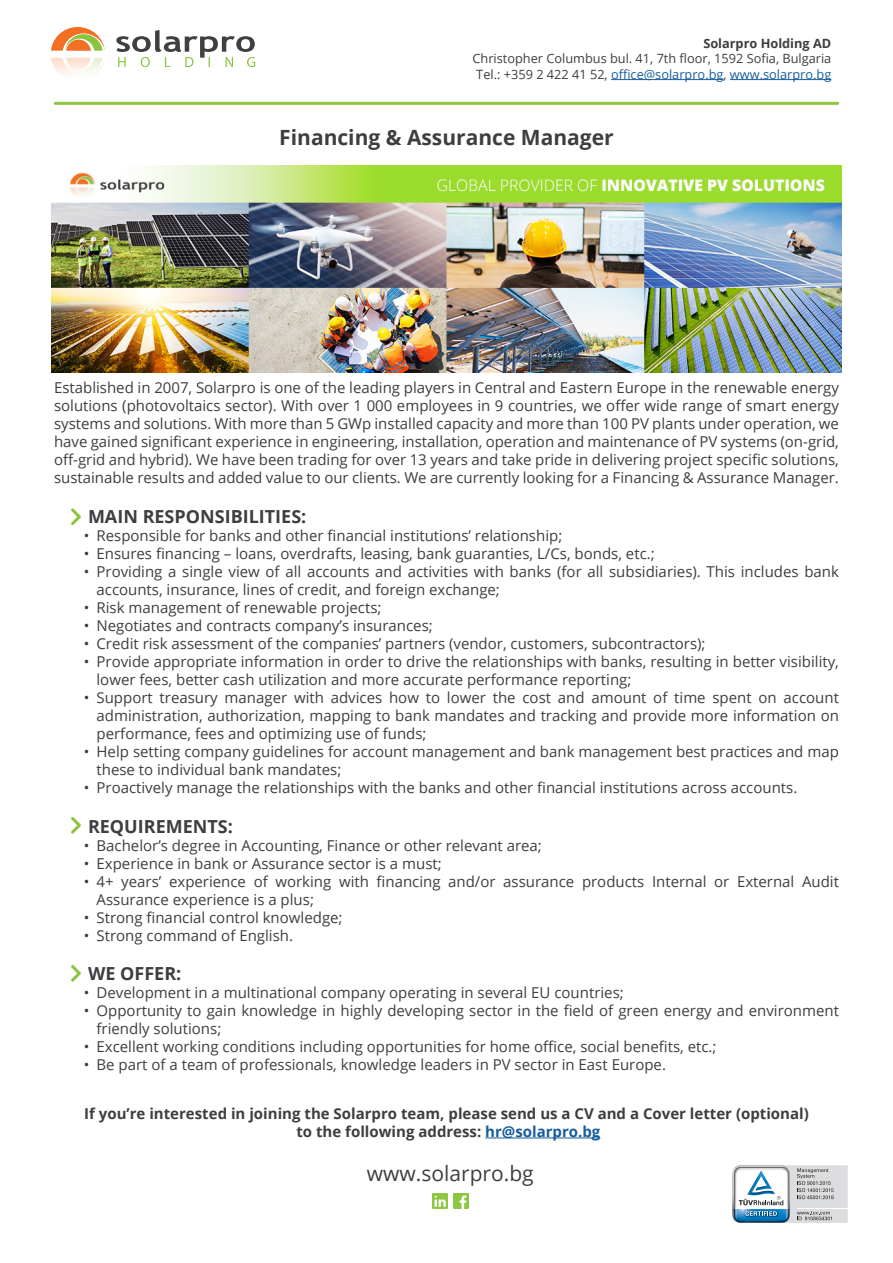
<style>
.page{position:relative;width:893px;height:1263px;background:#fff}
.page>*{position:absolute;margin:0;border:0;box-sizing:border-box;transform-origin:0 0}
.t1{font:700 21px "Open Sans";color:#3e3e3f}
.t2{font:21px "Open Sans";color:#3e3e3f}
.t3{font:700 18px "Open Sans";color:#3e3e3f}
.t4{font:15px/18px "Open Sans";color:#3e3e3f}
.t5{font:700 15px/18px "Open Sans";color:#3e3e3f;text-align:center}
.t6{font:12.75px "Open Sans";color:#3e3e3f}
.t7{font:12.75px "Open Sans";color:#175d9e}
.t8{font:700 12.75px "Open Sans";color:#3e3e3f}
.s1{color:#3e3e3f}
.s2{color:#175d9e}
</style>
<div class="page">
<svg style="left:116px;top:30px;width:139px;height:37px"></svg>
<svg style="left:51px;top:27px;width:54px;height:47px"></svg>
<hr style="left:55px;top:102px;width:783px;height:3px;background:#8bc63e">
<hr style="left:611px;top:79px;width:112px;height:1px;background:#175d9e">
<hr style="left:730px;top:79px;width:101px;height:1px;background:#175d9e">
<svg style="left:71px;top:508px;width:10px;height:18px"></svg>
<svg style="left:71px;top:965px;width:10px;height:17px"></svg>
<svg style="left:71px;top:817px;width:10px;height:17px"></svg>
<hr style="left:485px;top:1137px;width:115px;height:1px;background:#175d9e">
<img style="left:432px;top:1193px;width:15px;height:15px">
<img style="left:453px;top:1193px;width:15px;height:15px">
<svg style="left:732px;top:1165px;width:116px;height:58px"></svg>
<img style="left:51px;top:165px;width:791px;height:207px">
<p class="t8" style="left:703px;top:34px;width:129px">Solarpro Holding AD</p>
<p class="t6" style="left:472px;top:50px;width:360px">Christopher Columbus bul. 41, 7th floor, 1592 Sofia, Bulgaria</p>
<p class="t7" style="left:476px;top:65px;width:356px"><span class="s1">Tel.: +359 2 422 41 52,</span> office@solarpro.bg<span class="s1">,</span> www.solarpro.bg</p>
<p class="t1" style="left:279px;top:123px;width:336px">Financing &amp; Assurance Manager</p>
<p class="t4" style="left:54px;top:378px;width:786px;text-align:justify">Established in 2007, Solarpro is one of the leading players in Central and Eastern Europe in the renewable energy solutions (photovoltaics sector). With over 1 000 employees in 9 countries, we offer wide range of smart energy systems and solutions. With more than 5 GWp installed capacity and more than 100 PV plants under operation, we have gained significant experience in engineering, installation, operation and maintenance of PV systems (on-grid, off-grid and hybrid). We have been trading for over 13 years and take pride in delivering project specific solutions, sustainable results and added value to our clients. We are currently looking for a Financing &amp; Assurance Manager.</p>
<p class="t3" style="left:88px;top:504px;width:220px">MAIN RESPONSIBILITIES:</p>
<p class="t4" style="left:84px;top:526px;width:480px">• Responsible for banks and other financial institutions’ relationship;</p>
<p class="t4" style="left:84px;top:544px;width:572px">• Ensures financing – loans, overdrafts, leasing, bank guaranties, L/Cs, bonds, etc.;</p>
<p class="t4" style="left:97px;top:562px;width:744px;text-indent:-13px">• Providing a single view of all accounts and activities with banks (for all subsidiaries). This includes bank accounts, insurance, lines of credit, and foreign exchange;</p>
<p class="t4" style="left:84px;top:598px;width:299px">• Risk management of renewable projects;</p>
<p class="t4" style="left:84px;top:616px;width:351px">• Negotiates and contracts company’s insurances;</p>
<p class="t4" style="left:84px;top:634px;width:623px">• Credit risk assessment of the companies’ partners (vendor, customers, subcontractors);</p>
<p class="t4" style="left:97px;top:652px;width:744px;text-indent:-13px">• Provide appropriate information in order to drive the relationships with banks, resulting in better visibility, lower fees, better cash utilization and more accurate performance reporting;</p>
<p class="t4" style="left:97px;top:688px;width:744px;text-align:justify;text-indent:-13px">• Support treasury manager with advices how to lower the cost and amount of time spent on account administration, authorization, mapping to bank mandates and tracking and provide more information on performance, fees and optimizing use of funds;</p>
<p class="t4" style="left:97px;top:742px;width:744px;text-indent:-13px">• Help setting company guidelines for account management and bank management best practices and map these to individual bank mandates;</p>
<p class="t4" style="left:84px;top:778px;width:715px">• Proactively manage the relationships with the banks and other financial institutions across accounts.</p>
<p class="t3" style="left:88px;top:813px;width:146px">REQUIREMENTS:</p>
<p class="t4" style="left:84px;top:836px;width:460px">• Bachelor’s degree in Accounting, Finance or other relevant area;</p>
<p class="t4" style="left:84px;top:854px;width:359px">• Experience in bank or Assurance sector is a must;</p>
<p class="t4" style="left:97px;top:872px;width:744px;text-indent:-13px">• 4+ years’ experience of working with financing and/or assurance products Internal or External Audit<br>Assurance experience is a plus;</p>
<p class="t4" style="left:84px;top:908px;width:260px">• Strong financial control knowledge;</p>
<p class="t4" style="left:84px;top:926px;width:211px">• Strong command of English.</p>
<p class="t3" style="left:88px;top:961px;width:95px">WE OFFER:</p>
<p class="t4" style="left:84px;top:983px;width:542px">• Development in a multinational company operating in several EU countries;</p>
<p class="t4" style="left:97px;top:1001px;width:744px;text-indent:-13px">• Opportunity to gain knowledge in highly developing sector in the field of green energy and environment friendly solutions;</p>
<p class="t4" style="left:84px;top:1037px;width:634px">• Excellent working conditions including opportunities for home office, social benefits, etc.;</p>
<p class="t4" style="left:84px;top:1055px;width:584px">• Be part of a team of professionals, knowledge leaders in PV sector in East Europe.</p>
<p class="t5" style="left:84px;top:1104px;width:726px">If you’re interested in joining the Solarpro team, please send us a CV and a Cover letter (optional) to the following address: <span class="s2">hr@solarpro.bg</span></p>
<p class="t2" style="left:367px;top:1158px;width:168px">www.solarpro.bg</p>
</div>
